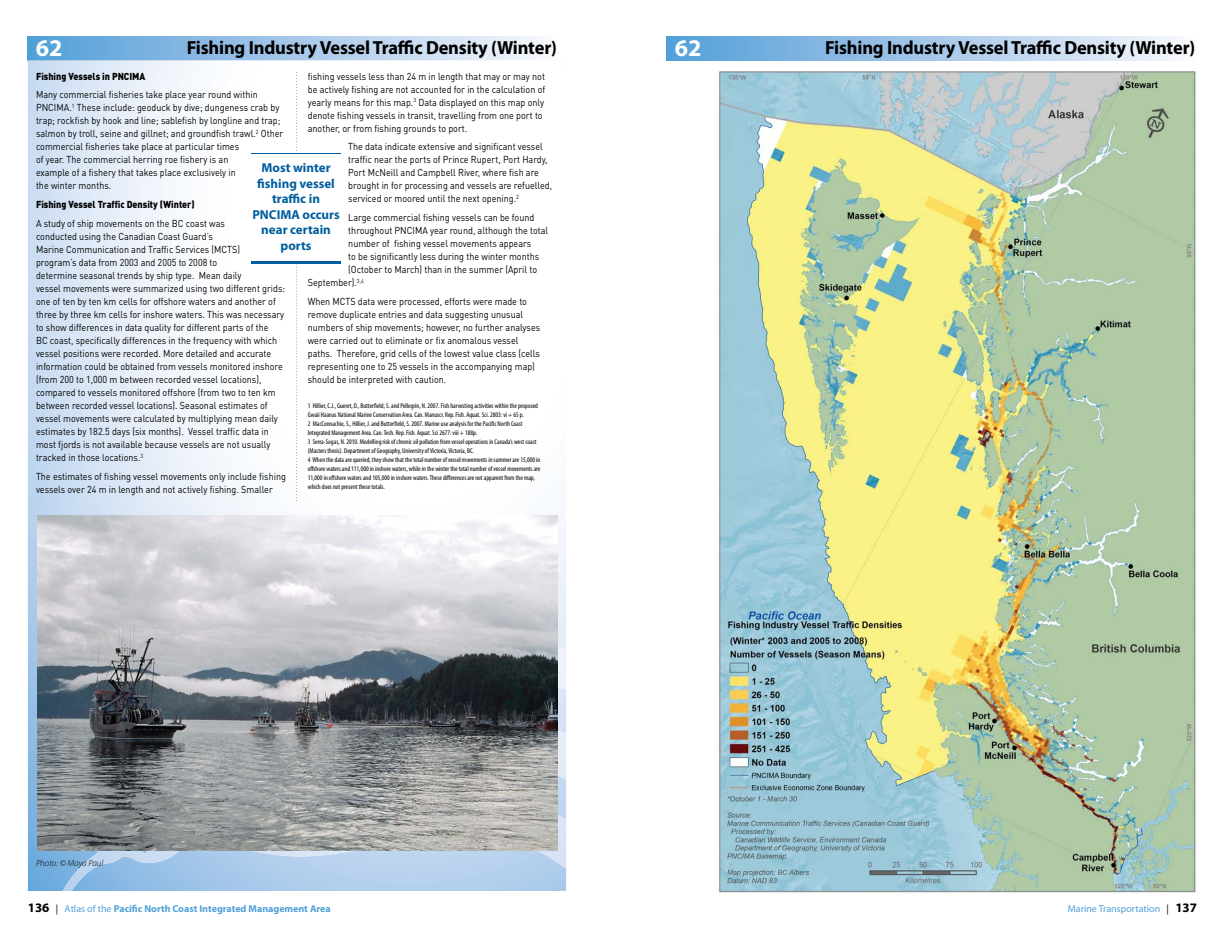
<style>
.page{position:relative;width:1224px;height:936px;background:#fff}
.page>*{position:absolute;margin:0;border:0;box-sizing:border-box;transform-origin:0 0}
.t1{font:700 24px "Myriad Pro";color:#fff}
.t2{font:700 19px "Myriad Pro";letter-spacing:-.01em;color:#000}
.t3{font:700 13px/15.6px "Myriad Pro";color:#005e9e;text-align:center}
.t4{font:10px/13px "DINOT";color:#000;scale:.9 1}
.t5{font:900 10px "DINOT";color:#000;scale:.9 1}
.t6{font:700 10px "Myriad Pro";color:#50a0d8}
.t7{font:10px "Myriad Pro";color:#50a0d8}
.t8{font:italic 300 9px "Myriad Pro";color:#000}
.t9{font:condensed 7px/9px "Myriad Pro";color:#000}
.s1{font-size:13px;color:#000}
.s2{font-weight:400;color:#000}
.s3{font-weight:400}
.s4{color:#000}
.s5{font-weight:700;font-size:13px;color:#000}
</style>
<div class="page">
<div style="left:28px;top:36px;width:530px;height:24px;background:linear-gradient(to right,#529cd7,#faf7fc)"></div>
<svg style="left:28px;top:60px;width:538px;height:831px"></svg>
<svg style="left:59px;top:721px;width:508px;height:170px;background:#aeccea"></svg>
<div style="left:666px;top:36px;width:531px;height:24px;background:linear-gradient(to right,#529cd7,#faf7fc)"></div>
<svg style="left:296px;top:72px;width:1px;height:429px"></svg>
<img style="left:718px;top:71px;width:478px;height:822px">
<img style="left:37px;top:515px;width:521px;height:335px">
<div style="left:251px;top:151px;width:90px;height:110px;background:#fff"></div>
<hr style="left:251px;top:153px;width:90px;height:1px;background:#005e9e">
<hr style="left:251px;top:261px;width:90px;height:3px;background:#005e9e">
<h1 class="t1" style="left:36px;top:39px;width:28px">62</h1>
<h2 class="t2" style="left:187px;top:40px;width:372px">Fishing Industry Vessel Traffic Density (Winter)</h2>
<h1 class="t1" style="left:675px;top:39px;width:28px">62</h1>
<h2 class="t2" style="left:825px;top:40px;width:372px">Fishing Industry Vessel Traffic Density (Winter)</h2>
<p class="t5" style="left:36px;top:72px;width:123px">Fishing Vessels in PNCIMA</p>
<p class="t4" style="left:36px;top:89px;width:276px">Many commercial fisheries take place year round within PNCIMA.<sup>1</sup> These include: geoduck by dive; dungeness crab by trap; rockfish by hook and line; sablefish by longline and trap; salmon by troll, seine and gillnet; and groundfish trawl.<sup>2</sup> Other commercial fisheries take place at particular times<br>of year. The commercial herring roe fishery is an<br>example of a fishery that takes place exclusively in<br>the winter months.</p>
<p class="t5" style="left:36px;top:201px;width:178px">Fishing Vessel Traffic Density (Winter)</p>
<p class="t4" style="left:36px;top:218px;width:278px">A study of ship movements on the BC coast was<br>conducted using the Canadian Coast Guard’s<br>Marine Communication and Traffic Services (MCTS)<br>program’s data from 2003 and 2005 to 2008 to<br>determine seasonal trends by ship type. Mean daily<br>vessel movements were summarized using two different grids: one of ten by ten km cells for offshore waters and another of three by three km cells for inshore waters. This was necessary to show differences in data quality for different parts of the<br>BC coast, specifically differences in the frequency with which vessel positions were recorded. More detailed and accurate information could be obtained from vessels monitored inshore (from 200 to 1,000 m between recorded vessel locations), compared to vessels monitored offshore (from two to ten km between recorded vessel locations). Seasonal estimates of vessel movements were calculated by multiplying mean daily estimates by 182.5 days (six months). Vessel traffic data in most fjords is not available because vessels are not usually tracked in those locations.<sup>3</sup></p>
<p class="t4" style="left:36px;top:471px;width:279px">The estimates of fishing vessel movements only include fishing vessels over 24 m in length and not actively fishing. Smaller</p>
<p class="t4" style="left:308px;top:71px;width:265px">fishing vessels less than 24 m in length that may or may not be actively fishing are not accounted for in the calculation of yearly means for this map.<sup>3</sup> Data displayed on this map only denote fishing vessels in transit, travelling from one port to another, or from fishing grounds to port.</p>
<p class="t4" style="left:348px;top:141px;width:228px">The data indicate extensive and significant vessel traffic near the ports of Prince Rupert, Port Hardy, Port McNeill and Campbell River, where fish are brought in for processing and vessels are refuelled, serviced or moored until the next opening.<sup>2</sup></p>
<p class="t4" style="left:348px;top:212px;width:208px">Large commercial fishing vessels can be found</p>
<p class="t4" style="left:348px;top:225px;width:224px">throughout PNCIMA year round, although the total</p>
<p class="t4" style="left:348px;top:238px;width:205px">number of fishing vessel movements appears</p>
<p class="t4" style="left:348px;top:251px;width:214px">to be significantly less during the winter months</p>
<p class="t4" style="left:348px;top:264px;width:211px">(October to March) than in the summer (April to</p>
<p class="t4" style="left:308px;top:277px;width:64px">September).<sup>3,4</sup></p>
<p class="t4" style="left:308px;top:296px;width:260px">When MCTS data were processed, efforts were made to remove duplicate entries and data suggesting unusual numbers of ship movements; however, no further analyses were carried out to eliminate or fix anomalous vessel paths. Therefore, grid cells of the lowest value class (cells representing one to 25 vessels in the accompanying map) should be interpreted with caution.</p>
<h3 class="t3" style="left:252px;top:161px;width:89px">Most winter fishing vessel traffic in<br>PNCIMA occurs near certain ports</h3>
<p class="t9" style="left:308px;top:402px;width:234px">1 Hillier, C.J., Gueret, D., Butterfield, S. and Pellegrin, N. 2007. Fish harvesting activities within the proposed Gwaii Haanas National Marine Conservation Area. Can. Manuscr. Rep. Fish. Aquat. Sci. 2803: vi + 65 p.<br>2 MacConnachie, S., Hillier, J. and Butterfield, S. 2007. Marine use analysis for the Pacific North Coast Integrated Management Area. Can. Tech. Rep. Fish. Aquat. Sci 2677: viii + 188p.<br>3 Serra-Sogas, N. 2010. Modelling risk of chronic oil pollution from vessel operations in Canada’s west coast (Masters thesis). Department of Geography, University of Victoria, Victoria, BC.<br>4 When the data are queried, they show that the total number of vessel movements in summer are 15,000 in offshore waters and 111,000 in inshore waters, while in the winter the total number of vessel movements are 11,000 in offshore waters and 105,000 in inshore waters. These differences are not apparent from the map, which does not present these totals.</p>
<p class="t8" style="left:36px;top:859px;width:69px">Photo: © Maya Paul</p>
<p class="t6" style="left:28px;top:905px;width:304px"><span class="s1">136</span> <span class="s2">|</span> <span class="s3">Atlas of the</span> Pacific North Coast Integrated Management Area</p>
<p class="t7" style="left:1068px;top:905px;width:131px">Marine Transportation <span class="s4">|</span> <span class="s5">137</span></p>
</div>
